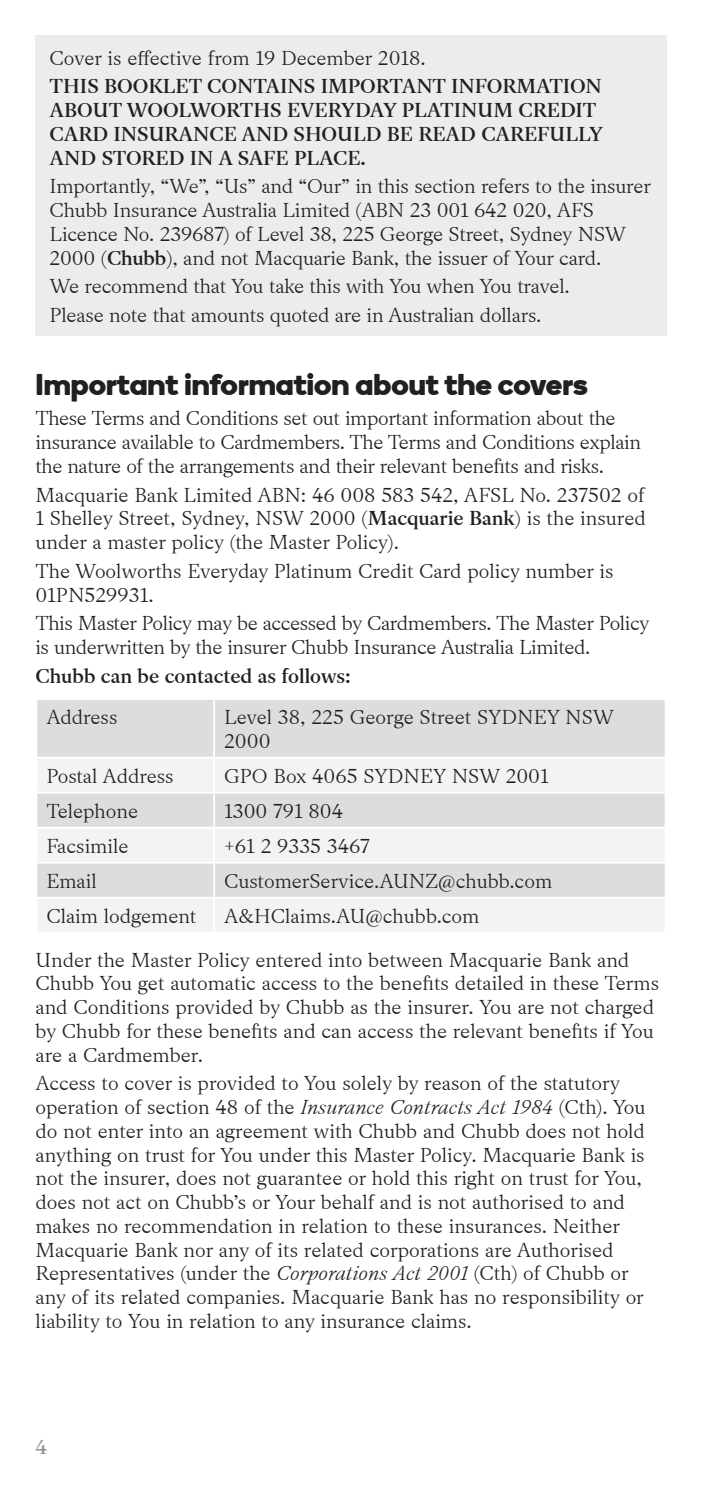
<style>
.page{position:relative;width:702px;height:1489px;background:#fff}
.page>*{position:absolute;margin:0;border:0;box-sizing:border-box;transform-origin:0 0}
.t1{font:700 30px "Fresh Sans";color:#231f20}
.t2{font:300 20px/23.8px "Fresh Serif";color:#231f20}
.t3{font:300 20px/23.8px "Fresh Serif";letter-spacing:-.02em;color:#231f20}
.t4{font:500 20px/23.8px "Fresh Serif";color:#231f20}
.t5{font:500 20px "Fresh Serif";color:#939598}
.s1{font-weight:500}
.s2{font-style:italic}
</style>
<div class="page">
<div style="left:35px;top:35px;width:631px;height:301px;background:#ececee"></div>
<div style="left:37px;top:700px;width:627px;height:56px;background:#dcdddf"></div>
<svg style="left:37px;top:759px;width:627px;height:172px;fill:#f2f3f4"></svg>
<hr style="left:213px;top:699px;width:2px;height:57px;background:#fff">
<hr style="left:213px;top:793px;width:2px;height:33px;background:#fff">
<hr style="left:213px;top:863px;width:2px;height:33px;background:#fff">
<hr style="left:213px;top:758px;width:2px;height:33px;background:#fff">
<hr style="left:35px;top:791px;width:179px;height:2px;background:#fff">
<hr style="left:214px;top:791px;width:452px;height:2px;background:#fff">
<hr style="left:35px;top:826px;width:179px;height:2px;background:#fff">
<hr style="left:214px;top:826px;width:452px;height:2px;background:#fff">
<hr style="left:213px;top:828px;width:2px;height:33px;background:#fff">
<hr style="left:35px;top:861px;width:179px;height:2px;background:#fff">
<hr style="left:214px;top:861px;width:452px;height:2px;background:#fff">
<hr style="left:35px;top:896px;width:179px;height:2px;background:#fff">
<hr style="left:214px;top:896px;width:452px;height:2px;background:#fff">
<hr style="left:213px;top:898px;width:2px;height:33px;background:#fff">
<p class="t2" style="left:50px;top:46px;width:377px">Cover is effective from 19 December 2018.</p>
<p class="t4" style="left:50px;top:75px;width:555px">THIS BOOKLET CONTAINS IMPORTANT INFORMATION ABOUT WOOLWORTHS EVERYDAY PLATINUM CREDIT CARD INSURANCE AND SHOULD BE READ CAREFULLY AND STORED IN A SAFE PLACE.</p>
<p class="t2" style="left:50px;top:175px;width:603px">Importantly, “We”, “Us” and “Our” in this section refers to the insurer Chubb Insurance Australia Limited (ABN 23 001 642 020, AFS Licence No. 239687) of Level 38, 225 George Street, Sydney NSW 2000 (<span class="s1">Chubb</span>), and not Macquarie Bank, the issuer of Your card.</p>
<p class="t2" style="left:50px;top:272px;width:521px;line-height:28.8px">We recommend that You take this with You when You travel.<br>Please note that amounts quoted are in Australian dollars.</p>
<h1 class="t1" style="left:35px;top:362px;width:554px">Important information about the covers</h1>
<p class="t3" style="left:35px;top:407px;width:607px">These Terms and Conditions set out important information about the insurance available to Cardmembers. The Terms and Conditions explain the nature of the arrangements and their relevant benefits and risks.</p>
<p class="t2" style="left:35px;top:483px;width:611px;text-align:justify">Macquarie Bank Limited ABN: 46 008 583 542, AFSL No. 237502 of 1 Shelley Street, Sydney, NSW 2000 (<span class="s1">Macquarie Bank</span>) is the insured under a master policy (the Master Policy).</p>
<p class="t2" style="left:35px;top:559px;width:579px">The Woolworths Everyday Platinum Credit Card policy number is<br>01PN529931.</p>
<p class="t3" style="left:35px;top:612px;width:615px">This Master Policy may be accessed by Cardmembers. The Master Policy is underwritten by the insurer Chubb Insurance Australia Limited.</p>
<p class="t4" style="left:35px;top:664px;width:317px">Chubb can be contacted as follows:</p>
<p class="t2" style="left:46px;top:705px;width:72px">Address</p>
<p class="t2" style="left:224px;top:705px;width:391px">Level 38, 225 George Street SYDNEY NSW<br>2000</p>
<p class="t2" style="left:46px;top:764px;width:129px">Postal Address</p>
<p class="t2" style="left:224px;top:764px;width:326px">GPO Box 4065 SYDNEY NSW 2001</p>
<p class="t2" style="left:46px;top:799px;width:93px">Telephone</p>
<p class="t2" style="left:224px;top:799px;width:121px">1300 791 804</p>
<p class="t2" style="left:46px;top:834px;width:83px">Facsimile</p>
<p class="t2" style="left:224px;top:834px;width:147px">+61 2 9335 3467</p>
<p class="t2" style="left:46px;top:869px;width:52px">Email</p>
<p class="t2" style="left:224px;top:869px;width:329px">CustomerService.AUNZ@chubb.com</p>
<p class="t2" style="left:46px;top:904px;width:151px">Claim lodgement</p>
<p class="t2" style="left:35px;top:894px;width:595px;line-height:43.8px;text-indent:189px">A&amp;HClaims.AU@chubb.com<br>Under the Master Policy entered into between Macquarie Bank and</p>
<p class="t2" style="left:35px;top:971px;width:625px">Chubb You get automatic access to the benefits detailed in these Terms and Conditions provided by Chubb as the insurer. You are not charged by Chubb for these benefits and can access the relevant benefits if You are a Cardmember.</p>
<p class="t2" style="left:35px;top:1071px;width:611px">Access to cover is provided to You solely by reason of the statutory operation of section 48 of the <span class="s2">Insurance Contracts Act 1984</span> (Cth). You do not enter into an agreement with Chubb and Chubb does not hold anything on trust for You under this Master Policy. Macquarie Bank is not the insurer, does not guarantee or hold this right on trust for You, does not act on Chubb’s or Your behalf and is not authorised to and makes no recommendation in relation to these insurances. Neither Macquarie Bank nor any of its related corporations are Authorised Representatives (under the <span class="s2">Corporations Act 2001</span> (Cth) of Chubb or any of its related companies. Macquarie Bank has no responsibility or liability to You in relation to any insurance claims.</p>
<p class="t5" style="left:35px;top:1434px;width:13px">4</p>
</div>
